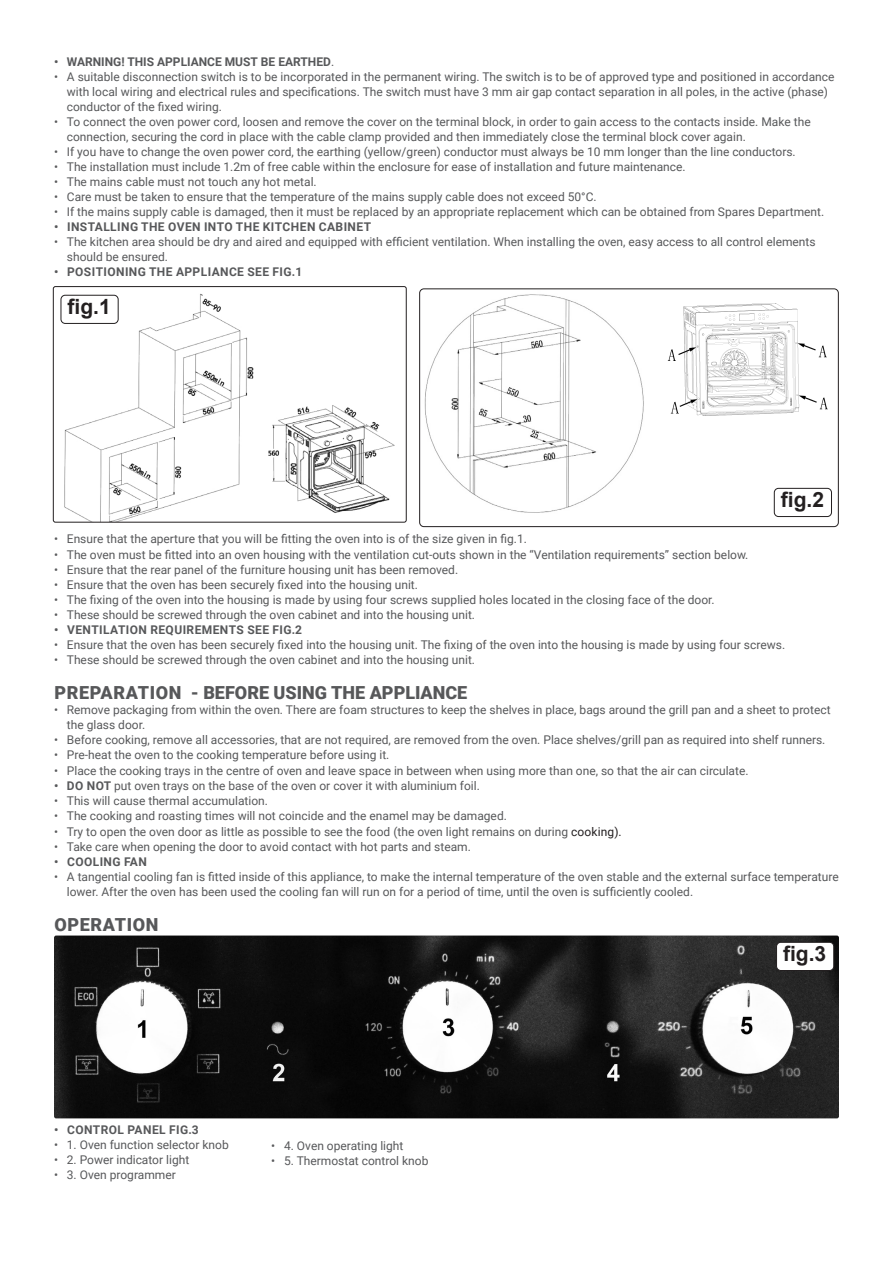
<style>
.page{position:relative;width:893px;height:1263px;background:#fff}
.page>*{position:absolute;margin:0;border:0;box-sizing:border-box;transform-origin:0 0}
.t1{font:700 21px "Arial";color:#231f20}
.Section_Header{font:900 18px "Roboto";color:#57585a}
.Section_Header-2{font:900 18px "Roboto";letter-spacing:.035em;color:#57585a}
.t2{font:12px/15px "Roboto";color:#57585a}
.t3{font:700 12px "Roboto";letter-spacing:.035em;color:#57585a}
.t4{font:700 12px "Roboto";color:#57585a}
.s1{font-weight:400}
.s2{font-weight:700}
.s3{color:#231f20}
</style>
<div class="page">
<img style="left:53px;top:293px;width:342px;height:229px">
<div style="left:53px;top:286px;width:354px;height:236px;border:1px solid #231f20;border-radius:2px"></div>
<img style="left:424px;top:294px;width:220px;height:219px">
<img style="left:54px;top:935px;width:785px;height:183px">
<div style="left:61px;top:295px;width:57px;height:28px;background:#fff;border-radius:4px"></div>
<div style="left:61px;top:295px;width:58px;height:29px;border:1px solid #231f20;border-radius:4px"></div>
<div style="left:774px;top:488px;width:58px;height:29px;border:1px solid #231f20;border-radius:4px"></div>
<img style="left:667px;top:303px;width:161px;height:113px">
<div style="left:419px;top:288px;width:420px;height:239px;border:1px solid #231f20;border-radius:4px"></div>
<div style="left:776px;top:942px;width:58px;height:28px;background:#fff;border-radius:4px"></div>
<div style="left:776px;top:942px;width:58px;height:29px;border:1px solid #231f20;border-radius:4px"></div>
<p class="t4" style="left:54px;top:53px;width:282px">• WARNING! THIS APPLIANCE MUST BE EARTHED<span class="s1">.</span></p>
<p class="t2" style="left:67px;top:69px;width:769px;text-indent:-13px">• A suitable disconnection switch is to be incorporated in the permanent wiring. The switch is to be of approved type and positioned in accordance with local wiring and electrical rules and specifications. The switch must have 3 mm air gap contact separation in all poles, in the active (phase) conductor of the fixed wiring.</p>
<p class="t2" style="left:67px;top:114px;width:745px;text-indent:-13px">• To connect the oven power cord, loosen and remove the cover on the terminal block, in order to gain access to the contacts inside. Make the connection, securing the cord in place with the cable clamp provided and then immediately close the terminal block cover again.</p>
<p class="t2" style="left:54px;top:144px;width:743px">• If you have to change the oven power cord, the earthing (yellow/green) conductor must always be 10 mm longer than the line conductors.</p>
<p class="t2" style="left:54px;top:159px;width:633px">• The installation must include 1.2m of free cable within the enclosure for ease of installation and future maintenance.</p>
<p class="t2" style="left:54px;top:174px;width:264px">• The mains cable must not touch any hot metal.</p>
<p class="t2" style="left:54px;top:189px;width:544px">• Care must be taken to ensure that the temperature of the mains supply cable does not exceed 50°C.</p>
<p class="t2" style="left:54px;top:204px;width:772px">• If the mains supply cable is damaged, then it must be replaced by an appropriate replacement which can be obtained from Spares Department.</p>
<p class="t3" style="left:54px;top:218px;width:318px">• INSTALLING THE OVEN INTO THE KITCHEN CABINET</p>
<p class="t2" style="left:67px;top:234px;width:750px;text-indent:-13px">• The kitchen area should be dry and aired and equipped with efficient ventilation. When installing the oven, easy access to all control elements should be ensured.</p>
<p class="t3" style="left:54px;top:263px;width:249px">• POSITIONING THE APPLIANCE SEE FIG.1</p>
<p class="t1" style="left:68px;top:292px;width:45px">fig.1</p>
<p class="t1" style="left:781px;top:485px;width:45px">fig.2</p>
<p class="t2" style="left:54px;top:531px;width:474px">• Ensure that the aperture that you will be fitting the oven into is of the size given in fig.1.</p>
<p class="t2" style="left:54px;top:546px;width:696px">• The oven must be fitted into an oven housing with the ventilation cut-outs shown in the “Ventilation requirements” section below.</p>
<p class="t2" style="left:54px;top:561px;width:406px">• Ensure that the rear panel of the furniture housing unit has been removed.</p>
<p class="t2" style="left:54px;top:576px;width:365px">• Ensure that the oven has been securely fixed into the housing unit.</p>
<p class="t2" style="left:54px;top:591px;width:662px">• The fixing of the oven into the housing is made by using four screws supplied holes located in the closing face of the door.</p>
<p class="t2" style="left:54px;top:606px;width:422px">• These should be screwed through the oven cabinet and into the housing unit.</p>
<p class="t3" style="left:54px;top:621px;width:249px">• VENTILATION REQUIREMENTS SEE FIG.2</p>
<p class="t2" style="left:54px;top:636px;width:732px">• Ensure that the oven has been securely fixed into the housing unit. The fixing of the oven into the housing is made by using four screws.</p>
<p class="t2" style="left:54px;top:651px;width:422px">• These should be screwed through the oven cabinet and into the housing unit.</p>
<p class="Section_Header" style="left:54px;top:680px;width:414px">PREPARATION - BEFORE USING THE APPLIANCE</p>
<p class="t2" style="left:67px;top:702px;width:765px;text-indent:-13px">• Remove packaging from within the oven. There are foam structures to keep the shelves in place, bags around the grill pan and a sheet to protect the glass door.</p>
<p class="t2" style="left:54px;top:732px;width:773px">• Before cooking, remove all accessories, that are not required, are removed from the oven. Place shelves/grill pan as required into shelf runners.</p>
<p class="t2" style="left:54px;top:747px;width:337px">• Pre-heat the oven to the cooking temperature before using it.</p>
<p class="t2" style="left:54px;top:762px;width:696px">• Place the cooking trays in the centre of oven and leave space in between when using more than one, so that the air can circulate.</p>
<p class="t2" style="left:54px;top:777px;width:427px"><span class="s2">• DO NOT</span> put oven trays on the base of the oven or cover it with aluminium foil.</p>
<p class="t2" style="left:54px;top:792px;width:215px">• This will cause thermal accumulation.</p>
<p class="t2" style="left:54px;top:807px;width:454px">• The cooking and roasting times will not coincide and the enamel may be damaged.</p>
<p class="t2" style="left:54px;top:823px;width:569px">• Try to open the oven door as little as possible to see the food (the oven light remains on during <span class="s3">cooking).</span></p>
<p class="t2" style="left:54px;top:838px;width:418px">• Take care when opening the door to avoid contact with hot parts and steam.</p>
<p class="t3" style="left:54px;top:853px;width:94px">• COOLING FAN</p>
<p class="t2" style="left:67px;top:868px;width:773px;text-indent:-13px">• A tangential cooling fan is fitted inside of this appliance, to make the internal temperature of the oven stable and the external surface temperature lower. After the oven has been used the cooling fan will run on for a period of time, until the oven is sufficiently cooled.</p>
<p class="Section_Header-2" style="left:54px;top:912px;width:106px">OPERATION</p>
<p class="t3" style="left:54px;top:1121px;width:146px">• CONTROL PANEL FIG.3</p>
<p class="t2" style="left:54px;top:1137px;width:176px">• 1. Oven function selector knob</p>
<p class="t2" style="left:54px;top:1152px;width:137px">• 2. Power indicator light</p>
<p class="t2" style="left:54px;top:1167px;width:123px">• 3. Oven programmer</p>
<p class="t2" style="left:271px;top:1138px;width:134px">• 4. Oven operating light</p>
<p class="t2" style="left:271px;top:1153px;width:159px">• 5. Thermostat control knob</p>
<p class="t1" style="left:783px;top:939px;width:45px">fig.3</p>
</div>
